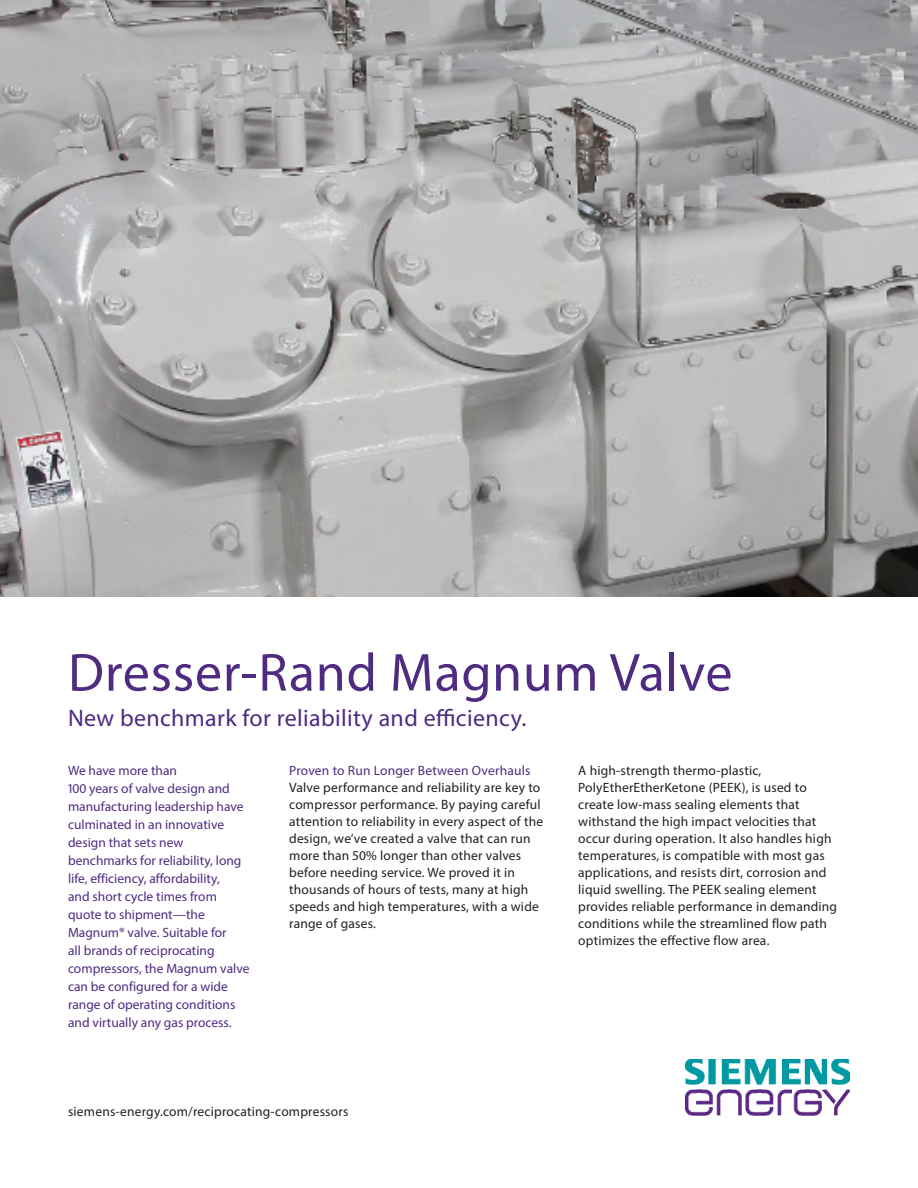
<style>
.page{position:relative;width:918px;height:1188px;background:#fff}
.page>*{position:absolute;margin:0;border:0;box-sizing:border-box;transform-origin:0 0}
.t1{font:54px "Myriad Pro";letter-spacing:.015em;color:#4f2b81}
.t2{font:24px "Myriad Pro";letter-spacing:.015em;color:#4f2b81}
._03__Body_text__9pt{font:13.5px/17px "Myriad Pro";letter-spacing:.015em;color:#231f20}
._03__Body_text_headl{font:13.5px/18px "Myriad Pro";color:#4f2b81}
</style>
<div class="page">
<img style="left:0;top:0;width:918px;height:596px">
<img style="left:685px;top:1059px;width:165px;height:57px">
<p class="t1" style="left:68px;top:639px;width:666px">Dresser-Rand Magnum Valve</p>
<p class="t2" style="left:68px;top:703px;width:460px">New benchmark for reliability and efficiency.</p>
<p class="_03__Body_text_headl" style="left:68px;top:761px;width:183px">We have more than<br>100 years of valve design and manufacturing leadership have culminated in an innovative design that sets new benchmarks for reliability, long life, efficiency, affordability,<br>and short cycle times from quote to shipment—the<br>Magnum® valve. Suitable for<br>all brands of reciprocating compressors, the Magnum valve can be configured for a wide range of operating conditions and virtually any gas process.</p>
<p class="_03__Body_text__9pt" style="left:578px;top:762px;width:260px">A high-strength thermo-plastic, PolyEtherEtherKetone (PEEK), is used to create low-mass sealing elements that withstand the high impact velocities that occur during operation. It also handles high temperatures, is compatible with most gas applications, and resists dirt, corrosion and liquid swelling. The PEEK sealing element provides reliable performance in demanding conditions while the streamlined flow path optimizes the effective flow area.</p>
<p class="_03__Body_text_headl" style="left:289px;top:762px;width:243px">Proven to Run Longer Between Overhauls</p>
<p class="_03__Body_text__9pt" style="left:289px;top:779px;width:255px">Valve performance and reliability are key to compressor performance. By paying careful attention to reliability in every aspect of the design, we’ve created a valve that can run more than 50% longer than other valves before needing service. We proved it in thousands of hours of tests, many at high speeds and high temperatures, with a wide range of gases.</p>
<p class="_03__Body_text__9pt" style="left:68px;top:1103px;width:282px">siemens-energy.com/reciprocating-compressors</p>
</div>
